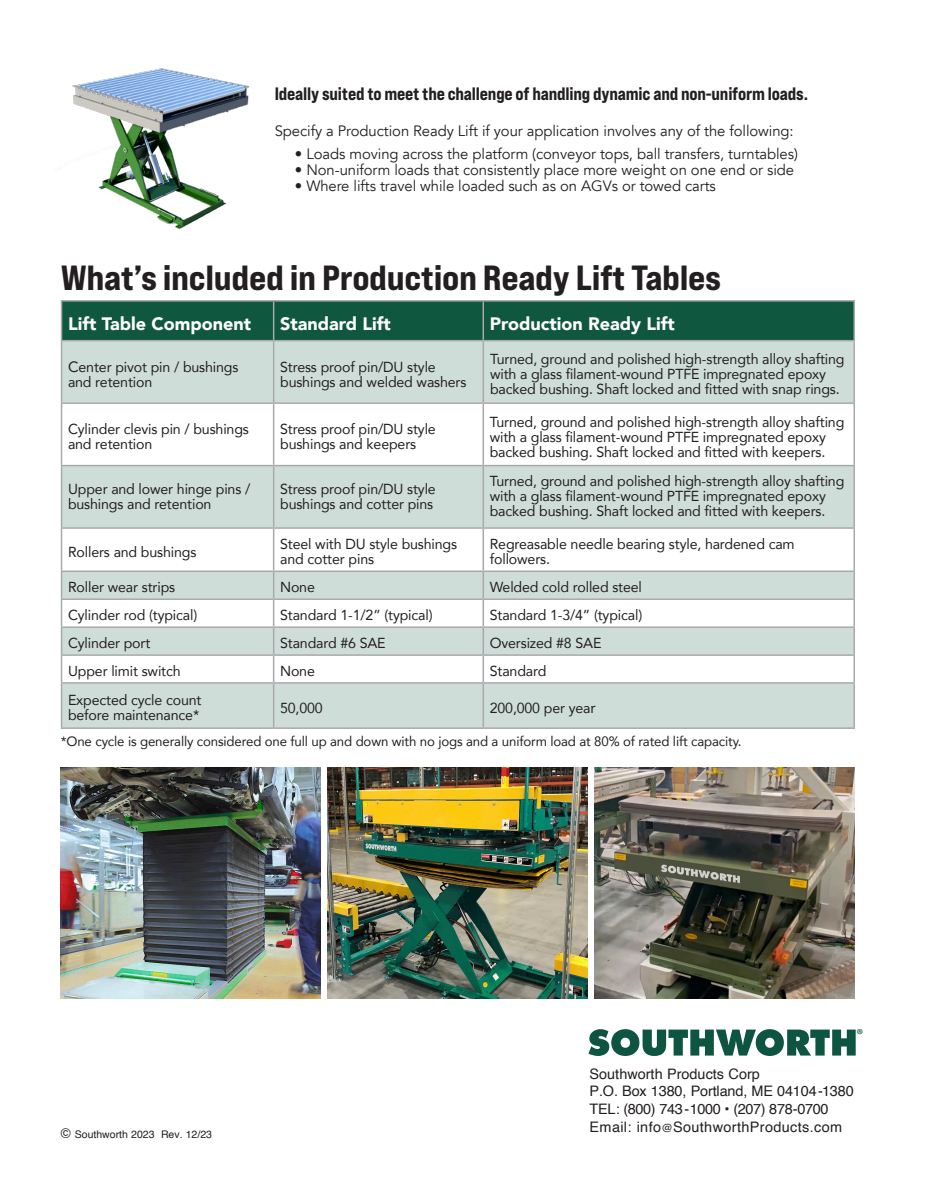
<style>
.page{position:relative;width:932px;height:1202px;background:#fff}
.page>*{position:absolute;margin:0;border:0;box-sizing:border-box;transform-origin:0 0}
.t1{font:34.95px "Bebas Neue Pro Exp Eb";letter-spacing:-.01em;color:#231f20;scale:1.04 1}
.t2{font:18px "Bebas Neue Pro Exp Eb";letter-spacing:-.01em;color:#231f20;scale:.96 1}
.t3{font:900 18px "Avenir";color:#fff}
.t4{font:16.2px "Myriad Pro";color:#0d5540}
.t5{font:15px "Avenir";letter-spacing:-.005em;color:#231f20}
.t6{font:14.4px/15px "Avenir";letter-spacing:-.01em;color:#231f20}
.t7{font:14.4px "Helvetica";color:#231f20}
.t8{font:14.4px "Helvetica";letter-spacing:.025em;color:#231f20}
.t9{font:14.4px "Helvetica";letter-spacing:-.025em;color:#231f20}
.t10{font:13.5px "Avenir";letter-spacing:-.01em;color:#231f20}
.t11{font:10.5px "Helvetica";color:#231f20}
.s1{font-size:15px}
.s2{font-size:13.5px}
.s3{font-size:11.25px}
</style>
<div class="page">
<img style="left:328px;top:767px;width:259px;height:231px">
<img style="left:594px;top:767px;width:260px;height:231px">
<img style="left:61px;top:767px;width:259px;height:231px">
<div style="left:62px;top:301px;width:791px;height:39px;background:#105740"></div>
<svg style="left:62px;top:341px;width:791px;height:386px;fill:#cfddd9"></svg>
<hr style="left:61px;top:341px;width:1px;height:61px;background:#a8a9ad">
<hr style="left:273px;top:341px;width:1px;height:61px;background:#a8a9ad">
<hr style="left:482px;top:341px;width:2px;height:61px;background:#a8a9ad">
<hr style="left:853px;top:341px;width:2px;height:61px;background:#a8a9ad">
<hr style="left:61px;top:402px;width:213px;height:2px;background:#a8a9ad">
<hr style="left:61px;top:404px;width:1px;height:61px;background:#a8a9ad">
<hr style="left:274px;top:402px;width:209px;height:2px;background:#a8a9ad">
<hr style="left:273px;top:404px;width:1px;height:61px;background:#a8a9ad">
<hr style="left:483px;top:402px;width:372px;height:2px;background:#a8a9ad">
<hr style="left:482px;top:404px;width:2px;height:61px;background:#a8a9ad">
<hr style="left:853px;top:404px;width:2px;height:61px;background:#a8a9ad">
<hr style="left:61px;top:465px;width:213px;height:1px;background:#a8a9ad">
<hr style="left:61px;top:466px;width:1px;height:61px;background:#a8a9ad">
<hr style="left:274px;top:465px;width:209px;height:1px;background:#a8a9ad">
<hr style="left:273px;top:466px;width:1px;height:61px;background:#a8a9ad">
<hr style="left:483px;top:465px;width:372px;height:1px;background:#a8a9ad">
<hr style="left:482px;top:466px;width:2px;height:61px;background:#a8a9ad">
<hr style="left:853px;top:466px;width:2px;height:61px;background:#a8a9ad">
<hr style="left:61px;top:527px;width:213px;height:2px;background:#a8a9ad">
<hr style="left:61px;top:529px;width:1px;height:41px;background:#a8a9ad">
<hr style="left:274px;top:527px;width:209px;height:2px;background:#a8a9ad">
<hr style="left:273px;top:529px;width:1px;height:41px;background:#a8a9ad">
<hr style="left:483px;top:527px;width:372px;height:2px;background:#a8a9ad">
<hr style="left:482px;top:529px;width:2px;height:41px;background:#a8a9ad">
<hr style="left:853px;top:529px;width:2px;height:41px;background:#a8a9ad">
<hr style="left:61px;top:570px;width:213px;height:2px;background:#a8a9ad">
<hr style="left:274px;top:570px;width:209px;height:2px;background:#a8a9ad">
<hr style="left:483px;top:570px;width:372px;height:2px;background:#a8a9ad">
<hr style="left:482px;top:572px;width:2px;height:26px;background:#a8a9ad">
<hr style="left:853px;top:572px;width:2px;height:26px;background:#a8a9ad">
<hr style="left:61px;top:598px;width:213px;height:2px;background:#a8a9ad">
<hr style="left:274px;top:598px;width:209px;height:2px;background:#a8a9ad">
<hr style="left:483px;top:598px;width:372px;height:2px;background:#a8a9ad">
<hr style="left:482px;top:600px;width:2px;height:26px;background:#a8a9ad">
<hr style="left:853px;top:600px;width:2px;height:26px;background:#a8a9ad">
<hr style="left:61px;top:626px;width:213px;height:2px;background:#a8a9ad">
<hr style="left:274px;top:626px;width:209px;height:2px;background:#a8a9ad">
<hr style="left:483px;top:626px;width:372px;height:2px;background:#a8a9ad">
<hr style="left:482px;top:628px;width:2px;height:26px;background:#a8a9ad">
<hr style="left:853px;top:628px;width:2px;height:26px;background:#a8a9ad">
<hr style="left:61px;top:654px;width:213px;height:2px;background:#a8a9ad">
<svg style="left:61px;top:572px;width:1px;height:110px"></svg>
<hr style="left:274px;top:654px;width:209px;height:2px;background:#a8a9ad">
<svg style="left:273px;top:572px;width:1px;height:110px"></svg>
<hr style="left:483px;top:654px;width:372px;height:2px;background:#a8a9ad">
<hr style="left:482px;top:656px;width:2px;height:26px;background:#a8a9ad">
<hr style="left:853px;top:656px;width:2px;height:26px;background:#a8a9ad">
<hr style="left:61px;top:682px;width:213px;height:1px;background:#a8a9ad">
<hr style="left:61px;top:683px;width:1px;height:44px;background:#a8a9ad">
<hr style="left:274px;top:682px;width:209px;height:1px;background:#a8a9ad">
<hr style="left:273px;top:683px;width:1px;height:44px;background:#a8a9ad">
<hr style="left:483px;top:682px;width:372px;height:1px;background:#a8a9ad">
<hr style="left:482px;top:683px;width:2px;height:44px;background:#a8a9ad">
<hr style="left:853px;top:683px;width:2px;height:44px;background:#a8a9ad">
<hr style="left:61px;top:727px;width:213px;height:2px;background:#a8a9ad">
<hr style="left:274px;top:727px;width:209px;height:2px;background:#a8a9ad">
<hr style="left:483px;top:727px;width:372px;height:2px;background:#a8a9ad">
<hr style="left:61px;top:300px;width:213px;height:1px;background:#a8a9ad">
<hr style="left:61px;top:301px;width:1px;height:39px;background:#a8a9ad">
<hr style="left:274px;top:300px;width:209px;height:1px;background:#a8a9ad">
<hr style="left:273px;top:301px;width:1px;height:39px;background:#a8a9ad">
<hr style="left:483px;top:300px;width:372px;height:1px;background:#a8a9ad">
<hr style="left:482px;top:301px;width:2px;height:39px;background:#a8a9ad">
<hr style="left:853px;top:301px;width:2px;height:39px;background:#a8a9ad">
<hr style="left:61px;top:340px;width:213px;height:1px;background:#a8a9ad">
<hr style="left:274px;top:340px;width:209px;height:1px;background:#a8a9ad">
<hr style="left:483px;top:340px;width:372px;height:1px;background:#a8a9ad">
<img style="left:72px;top:68px;width:178px;height:161px">
<svg style="left:588px;top:1029px;width:267px;height:27px"></svg>
<p class="t2" style="left:275px;top:83px;width:557px">Ideally suited to meet the challenge of handling dynamic and non-uniform loads.</p>
<p class="t5" style="left:275px;top:122px;width:520px">Specify a Production Ready Lift if your application involves any of the following:</p>
<p class="t5" style="left:295px;top:145px;width:504px">• Loads moving across the platform (conveyor tops, ball transfers, turntables)</p>
<p class="t5" style="left:295px;top:161px;width:500px">• Non-uniform loads that consistently place more weight on one end or side</p>
<p class="t5" style="left:295px;top:177px;width:422px">• Where lifts travel while loaded such as on AGVs or towed carts</p>
<p class="t1" style="left:61px;top:256px;width:636px">What’s included in Production Ready Lift Tables</p>
<p class="t3" style="left:68px;top:308px;width:185px">Lift Table Component</p>
<p class="t3" style="left:280px;top:308px;width:112px">Standard Lift</p>
<p class="t3" style="left:490px;top:308px;width:186px">Production Ready Lift</p>
<p class="t6" style="left:68px;top:359px;width:172px"><span class="s1">C</span>enter pivot pin / bushings and retention</p>
<p class="t6" style="left:280px;top:359px;width:188px">Stress proof pin/DU style bushings and welded washers</p>
<p class="t6" style="left:490px;top:351px;width:356px">Turned, ground and polished high-strength alloy shafting with a glass filament-wound PTFE impregnated epoxy backed bushing. Shaft locked and fitted with snap rings.</p>
<p class="t6" style="left:68px;top:421px;width:182px">Cylinder clevis pin / bushings and retention</p>
<p class="t6" style="left:280px;top:421px;width:157px">Stress proof pin/DU style bushings and keepers</p>
<p class="t6" style="left:490px;top:414px;width:356px">Turned, ground and polished high-strength alloy shafting with a glass filament-wound PTFE impregnated epoxy backed bushing. Shaft locked and fitted with keepers.</p>
<p class="t6" style="left:68px;top:481px;width:184px">Upper and lower hinge pins / bushings and retention</p>
<p class="t6" style="left:280px;top:481px;width:157px">Stress proof pin/DU style bushings and cotter pins</p>
<p class="t6" style="left:490px;top:473px;width:356px">Turned, ground and polished high-strength alloy shafting with a glass filament-wound PTFE impregnated epoxy backed bushing. Shaft locked and fitted with keepers.</p>
<p class="t6" style="left:68px;top:544px;width:130px">Rollers and bushings</p>
<p class="t6" style="left:280px;top:536px;width:178px">Steel with DU style bushings and cotter pins</p>
<p class="t6" style="left:490px;top:536px;width:306px">Regreasable needle bearing style, hardened cam followers.</p>
<p class="t6" style="left:68px;top:579px;width:109px">Roller wear strips</p>
<p class="t6" style="left:280px;top:579px;width:36px">None</p>
<p class="t6" style="left:490px;top:579px;width:154px">Welded cold rolled steel</p>
<p class="t6" style="left:68px;top:607px;width:131px">Cylinder rod (typical)</p>
<p class="t6" style="left:280px;top:607px;width:154px">Standard 1-1/2” (typical)</p>
<p class="t6" style="left:490px;top:607px;width:154px">Standard 1-3/4” (typical)</p>
<p class="t6" style="left:68px;top:635px;width:84px">Cylinder port</p>
<p class="t6" style="left:280px;top:635px;width:107px">Standard #6 SAE</p>
<p class="t6" style="left:490px;top:635px;width:113px">Oversized #8 SAE</p>
<p class="t6" style="left:68px;top:663px;width:114px">Upper limit switch</p>
<p class="t6" style="left:280px;top:663px;width:36px">None</p>
<p class="t6" style="left:490px;top:663px;width:58px">Standard</p>
<p class="t6" style="left:68px;top:692px;width:135px">Expected cycle count before maintenance*</p>
<p class="t6" style="left:280px;top:700px;width:44px">50,000</p>
<p class="t6" style="left:490px;top:700px;width:107px">200,000 per yea<span class="s1">r</span></p>
<p class="t10" style="left:61px;top:730px;width:682px">*One cycle is generally considered one full up and down with no jogs and a uniform load at 80% of rated lift capacity.</p>
<p class="t4" style="left:856px;top:1024px;width:8px">®</p>
<p class="t11" style="left:61px;top:1125px;width:153px"><span class="s2">©</span> Southworth 2023 Rev. 12/23</p>
<p class="t7" style="left:589px;top:1062px;width:172px">Southworth Products Corp</p>
<p class="t7" style="left:589px;top:1080px;width:265px">P.O. Box 1380, Portland, ME 04104-1380</p>
<p class="t9" style="left:589px;top:1097px;width:240px">TEL: (800) 743-1000 • (207) 878-0700</p>
<p class="t8" style="left:589px;top:1115px;width:254px">Email: info<span class="s3">@</span>SouthworthProducts.com</p>
</div>
